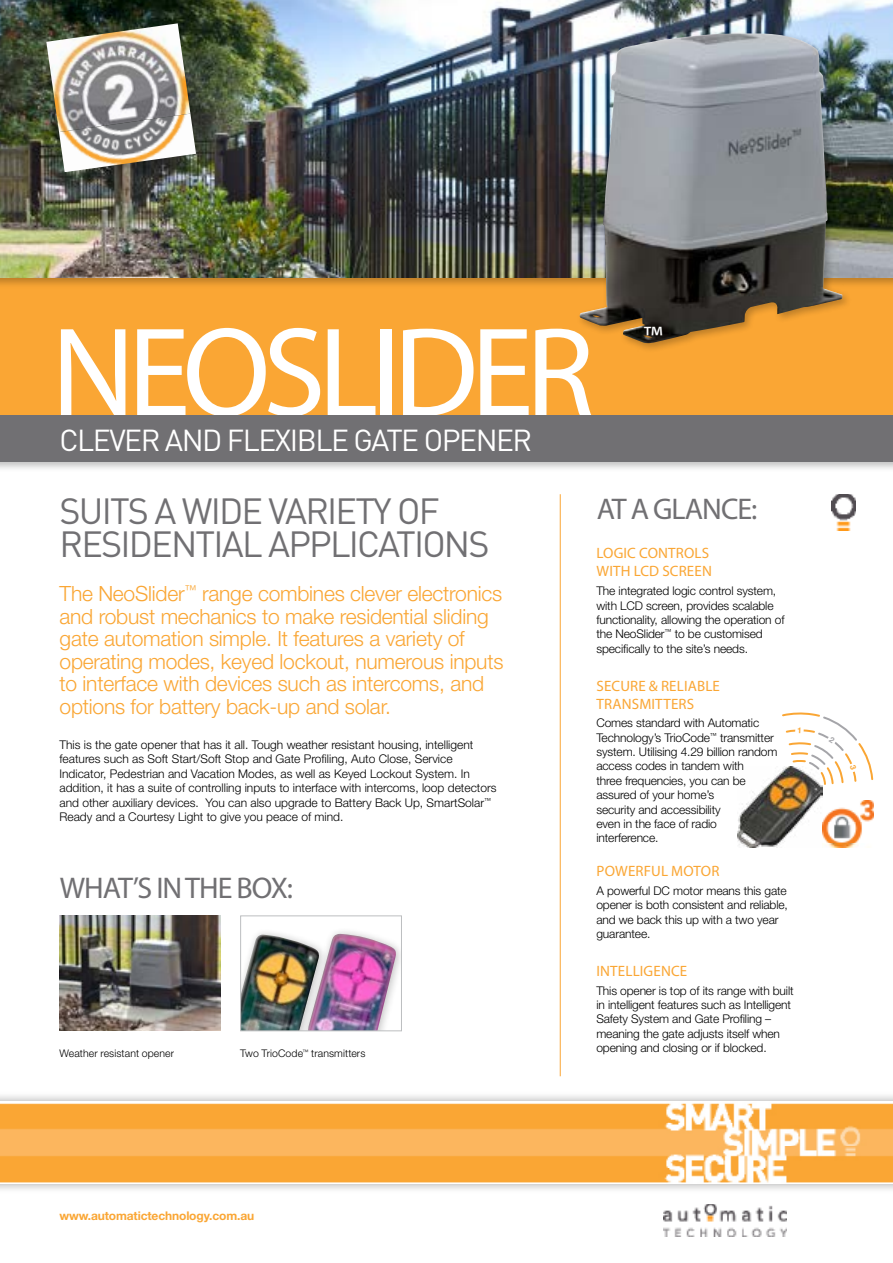
<style>
.page{position:relative;width:893px;height:1263px;background:#fff}
.page>*{position:absolute;margin:0;border:0;box-sizing:border-box;transform-origin:0 0}
.t1{font:127.5px "Myriad Pro";letter-spacing:-.06em;color:#fff}
.t2{font:36px/33px "DIN";letter-spacing:-.05em;color:#717073}
.t3{font:31.5px "Myriad Pro";color:#fff}
.t4{font:30px "DIN";letter-spacing:-.05em;color:#fff}
.t5{font:30px "Myriad Pro";letter-spacing:-.03em;color:#717073}
.t6{font:300 21px/22.5px "Helvetica Neue";letter-spacing:-.01em;color:#faa634}
.t7{font:15px/18px "Myriad Pro";letter-spacing:.01em;color:#faa634}
.t8{font:300 12px/14.4px "Helvetica Neue";letter-spacing:-.01em;color:#000}
.t9{font:700 12px "Helvetica Neue";letter-spacing:-.01em;color:#faa634}
.t10{font:300 10.5px "Helvetica Neue";letter-spacing:.01em;color:#000}
</style>
<div class="page">
<div style="left:0;top:170px;width:893px;height:303px;background:#000;opacity:.25"></div>
<div style="left:0;top:172px;width:893px;height:289px;background:#faa634"></div>
<div style="left:0;top:0;width:893px;height:288px;background:#000;opacity:.25"></div>
<img style="left:0;top:0;width:893px;height:277px">
<div style="left:576px;top:30px;width:276px;height:322px;background:#000;opacity:.25"></div>
<img style="left:580px;top:33px;width:262px;height:310px">
<hr style="left:560px;top:494px;width:1px;height:582px;background:#faa634">
<img style="left:60px;top:916px;width:161px;height:115px">
<div style="left:0;top:1092px;width:893px;height:102px;background:#000;opacity:.35"></div>
<img style="left:0;top:1101px;width:893px;height:82px">
<img style="left:663px;top:1204px;width:123px;height:32px">
<img style="left:831px;top:494px;width:24px;height:36px">
<div style="left:49px;top:26px;width:148px;height:148px;background:#000;opacity:.25"></div>
<img style="left:46px;top:23px;width:144px;height:109px">
<img style="left:59px;top:114px;width:137px;height:58px">
<img style="left:823px;top:829px;width:39px;height:19px">
<img style="left:737px;top:772px;width:56px;height:76px">
<div style="left:241px;top:928px;width:87px;height:103px;background:#000;opacity:.25"></div>
<img style="left:242px;top:935px;width:59px;height:94px">
<div style="left:301px;top:927px;width:100px;height:104px;background:#000;opacity:.25"></div>
<img style="left:308px;top:934px;width:89px;height:95px">
<div style="left:240px;top:915px;width:162px;height:116px;border:1px solid #bcbec0"></div>
<div style="left:0;top:415px;width:893px;height:46px;background:#717073"></div>
<svg style="left:781px;top:712px;width:93px;height:117px"></svg>
<h1 class="t1" style="left:51px;top:294px;width:545px">NEOSLIDER</h1>
<h3 class="t3" style="left:643px;top:318px;width:21px">™</h3>
<h3 class="t4" style="left:60px;top:421px;width:474px">CLEVER AND FLEXIBLE GATE OPENER</h3>
<h2 class="t2" style="left:60px;top:493px;width:432px">SUITS A WIDE VARIETY OF<br>RESIDENTIAL APPLICATIONS</h2>
<p class="t6" style="left:60px;top:582px;width:445px">The NeoSlider<sup>™</sup> range combines clever electronics and robust mechanics to make residential sliding gate automation simple. It features a variety of operating modes, keyed lockout, numerous inputs to interface with devices such as intercoms, and options for battery back-up and solar.</p>
<p class="t8" style="left:60px;top:737px;width:439px">This is the gate opener that has it all. Tough weather resistant housing, intelligent features such as Soft Start/Soft Stop and Gate Profiling, Auto Close, Service Indicator, Pedestrian and Vacation Modes, as well as Keyed Lockout System. In addition, it has a suite of controlling inputs to interface with intercoms, loop detectors and other auxiliary devices. You can also upgrade to Battery Back Up, SmartSolar<sup>™ </sup>Ready and a Courtesy Light to give you peace of mind.</p>
<h3 class="t5" style="left:60px;top:869px;width:235px">WHAT’S IN THE BOX:</h3>
<p class="t10" style="left:60px;top:1047px;width:116px">Weather resistant opener</p>
<p class="t10" style="left:240px;top:1047px;width:127px">Two TrioCode<sup>™</sup> transmitters</p>
<p class="t9" style="left:60px;top:1208px;width:196px">www.automatictechnology.com.au</p>
<h3 class="t5" style="left:597px;top:491px;width:162px">AT A GLANCE:</h3>
<p class="t7" style="left:596px;top:544px;width:117px">LOGIC CONTROLS<br>WITH LCD SCREEN</p>
<p class="t8" style="left:596px;top:583px;width:190px">The integrated logic control system, with LCD screen, provides scalable functionality, allowing the operation of the NeoSlider<sup>™</sup> to be customised specifically to the site’s needs.</p>
<p class="t7" style="left:596px;top:676px;width:125px">SECURE &amp; RELIABLE<br>TRANSMITTERS</p>
<p class="t8" style="left:596px;top:715px;width:183px">Comes standard with Automatic<br>Technology’s TrioCode<sup>™</sup> transmitter system. Utilising 4.29 billion random access codes in tandem with<br>three frequencies, you can be assured of your home’s<br>security and accessibility<br>even in the face of radio interference.</p>
<p class="t7" style="left:596px;top:862px;width:124px">POWERFUL MOTOR</p>
<p class="t8" style="left:596px;top:883px;width:193px">A powerful DC motor means this gate opener is both consistent and reliable, and we back this up with a two year guarantee.</p>
<p class="t7" style="left:596px;top:962px;width:92px">INTELLIGENCE</p>
<p class="t8" style="left:596px;top:983px;width:199px">This opener is top of its range with built in intelligent features such as Intelligent Safety System and Gate Profiling – meaning the gate adjusts itself when opening and closing or if blocked.</p>
</div>
